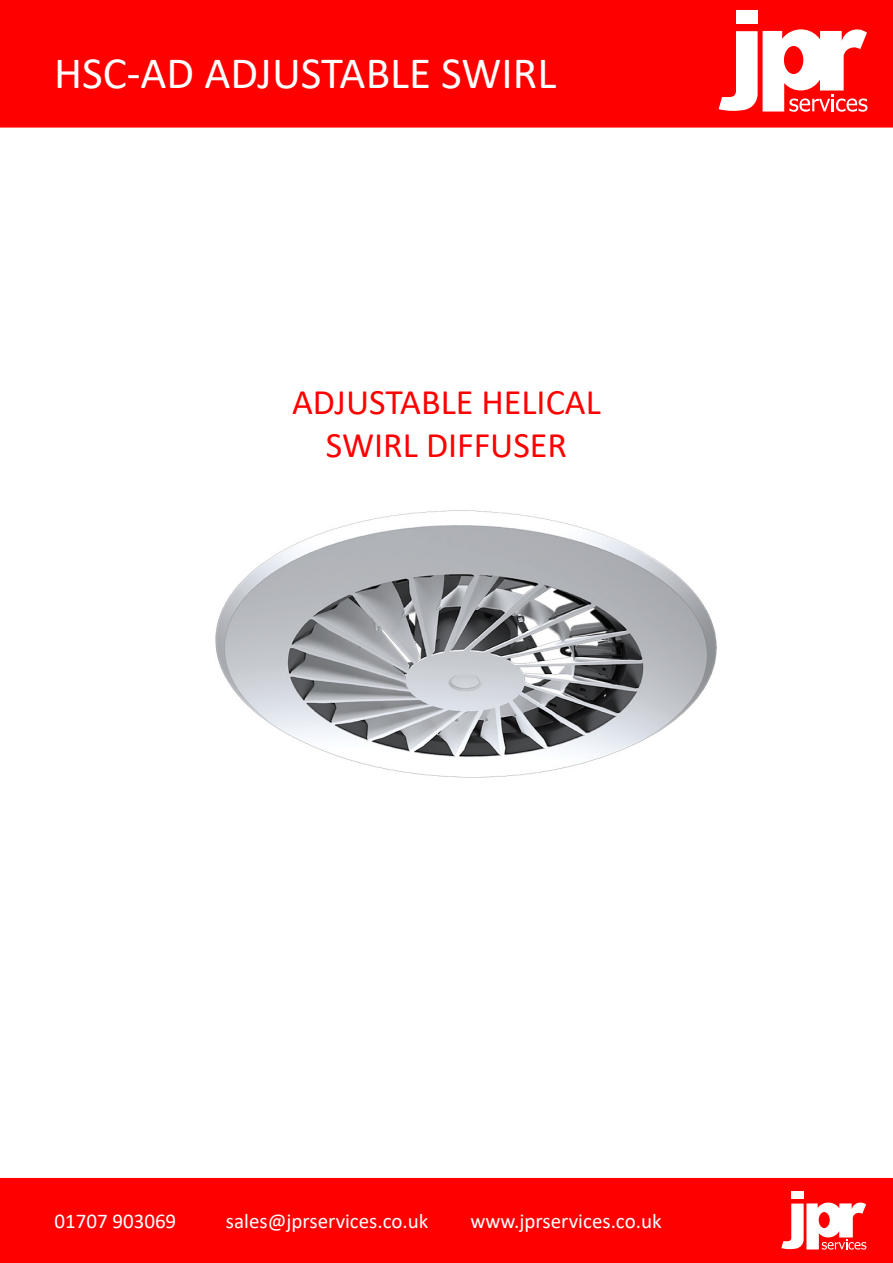
<style>
.page{position:relative;width:893px;height:1263px;background:#fff}
.page>*{position:absolute;margin:0;border:0;box-sizing:border-box;transform-origin:0 0}
.t1{font:45px "Calibri";color:#fff}
.t2{font:36px "Calibri";color:#f00}
.t3{font:21px "Calibri";color:#fff}
</style>
<div class="page">
<div style="left:1px;top:1px;width:891px;height:126px;background:#f00"></div>
<div style="left:0;top:0;width:893px;height:128px;border:2px solid #f00"></div>
<div style="left:736px;top:10px;width:22px;height:13px;background:#fff"></div>
<div style="left:1px;top:1179px;width:891px;height:83px;background:#f00"></div>
<div style="left:0;top:1178px;width:893px;height:85px;border:2px solid #f00"></div>
<div style="left:791px;top:1191px;width:13px;height:8px;background:#fff"></div>
<svg style="left:781px;top:1202px;width:85px;height:47px"></svg>
<div style="left:819px;top:1212px;width:11px;height:16px;background:#f00;border-radius:50%"></div>
<svg style="left:719px;top:29px;width:148px;height:83px"></svg>
<img style="left:215px;top:510px;width:502px;height:268px">
<p class="t1" style="left:54px;top:42px;width:504px">HSC-AD ADJUSTABLE SWIRL</p>
<p class="t2" style="left:292px;top:377px;width:310px">ADJUSTABLE HELICAL</p>
<p class="t2" style="left:326px;top:420px;width:243px">SWIRL DIFFUSER</p>
<p class="t3" style="left:54px;top:1206px;width:123px">01707 903069</p>
<p class="t3" style="left:226px;top:1206px;width:204px">sales@jprservices.co.uk</p>
<p class="t3" style="left:470px;top:1206px;width:193px">www.jprservices.co.uk</p>
</div>
